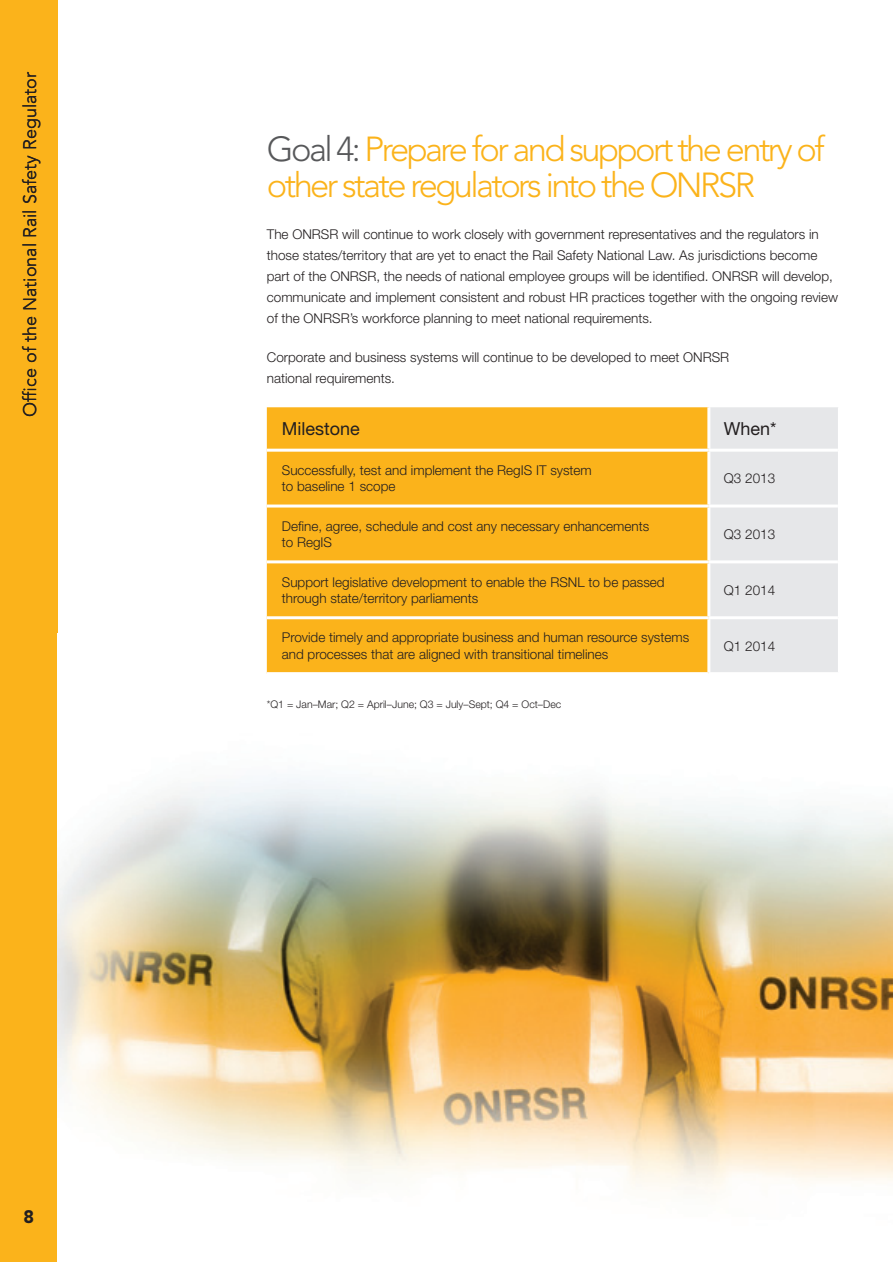
<style>
.page{position:relative;width:893px;height:1262px;background:#fff}
.page>*{position:absolute;margin:0;border:0;box-sizing:border-box;transform-origin:0 0}
.t1{font:300 34.5px/36px "Avenir LT Std";letter-spacing:-.075em;color:#fbb31b}
.t2{font:18px "Avenir LT Std";color:#231f20}
.t3{font:18px "Helvetica Neue LT Std";color:#231f20}
.t4{font:900 18px "Avenir LT Std";color:#231f20}
.t5{font:300 13.5px/21px "Helvetica Neue LT Std";color:#231f20}
.t6{font:300 10.5px "Helvetica Neue LT Std";color:#231f20}
.s1{color:#57585a}
</style>
<div class="page">
<div style="left:0;top:0;width:58px;height:1261px;background:#fbb31b"></div>
<img style="left:57px;top:633px;width:835px;height:628px">
<div style="left:267px;top:407px;width:440px;height:265px;background:#fbb31b"></div>
<div style="left:710px;top:407px;width:127px;height:265px;background:#e6e7e9"></div>
<hr style="left:837px;top:617px;width:2px;height:55px;background:#fff">
<hr style="left:267px;top:448px;width:441px;height:3px;background:#fff">
<hr style="left:708px;top:448px;width:129px;height:3px;background:#fff">
<hr style="left:267px;top:504px;width:441px;height:3px;background:#fff">
<hr style="left:708px;top:504px;width:129px;height:3px;background:#fff">
<hr style="left:267px;top:560px;width:441px;height:3px;background:#fff">
<hr style="left:708px;top:560px;width:129px;height:3px;background:#fff">
<hr style="left:267px;top:616px;width:441px;height:3px;background:#fff">
<hr style="left:708px;top:616px;width:129px;height:3px;background:#fff">
<hr style="left:707px;top:619px;width:3px;height:53px;background:#fff">
<hr style="left:267px;top:672px;width:441px;height:3px;background:#fff">
<hr style="left:708px;top:672px;width:131px;height:3px;background:#fff">
<h2 class="t2" style="left:20px;top:416px;width:346px;rotate:-90deg">Office of the National Rail Safety Regulator</h2>
<h2 class="t4" style="left:23px;top:1205px;width:12px">8</h2>
<h1 class="t1" style="left:267px;top:131px;width:560px"><span class="s1">Goal 4:</span> Prepare for and support the entry of other state regulators into the ONRSR</h1>
<p class="t5" style="left:267px;top:224px;width:572px">The ONRSR will continue to work closely with government representatives and the regulators in those states/territory that are yet to enact the Rail Safety National Law. As jurisdictions become part of the ONRSR, the needs of national employee groups will be identified. ONRSR will develop, communicate and implement consistent and robust HR practices together with the ongoing review of the ONRSR’s workforce planning to meet national requirements.</p>
<p class="t5" style="left:267px;top:347px;width:464px">Corporate and business systems will continue to be developed to meet ONRSR national requirements.</p>
<h2 class="t3" style="left:282px;top:418px;width:80px">Milestone</h2>
<h2 class="t3" style="left:723px;top:418px;width:54px">When*</h2>
<p class="t5" style="left:282px;top:461px;width:311px;line-height:16.2px">Successfully, test and implement the RegIS IT system to baseline 1 scope</p>
<p class="t5" style="left:723px;top:467px;width:53px">Q3 2013</p>
<p class="t5" style="left:282px;top:517px;width:369px;line-height:16.2px">Define, agree, schedule and cost any necessary enhancements to RegIS</p>
<p class="t5" style="left:723px;top:523px;width:53px">Q3 2013</p>
<p class="t5" style="left:282px;top:573px;width:384px;line-height:16.2px">Support legislative development to enable the RSNL to be passed through state/territory parliaments</p>
<p class="t5" style="left:723px;top:579px;width:53px">Q1 2014</p>
<p class="t5" style="left:282px;top:629px;width:409px;line-height:16.2px">Provide timely and appropriate business and human resource systems and processes that are aligned with transitional timelines</p>
<p class="t5" style="left:723px;top:635px;width:53px">Q1 2014</p>
<p class="t6" style="left:267px;top:698px;width:296px">*Q1 = Jan–Mar; Q2 = April–June; Q3 = July–Sept; Q4 = Oct–Dec</p>
</div>
